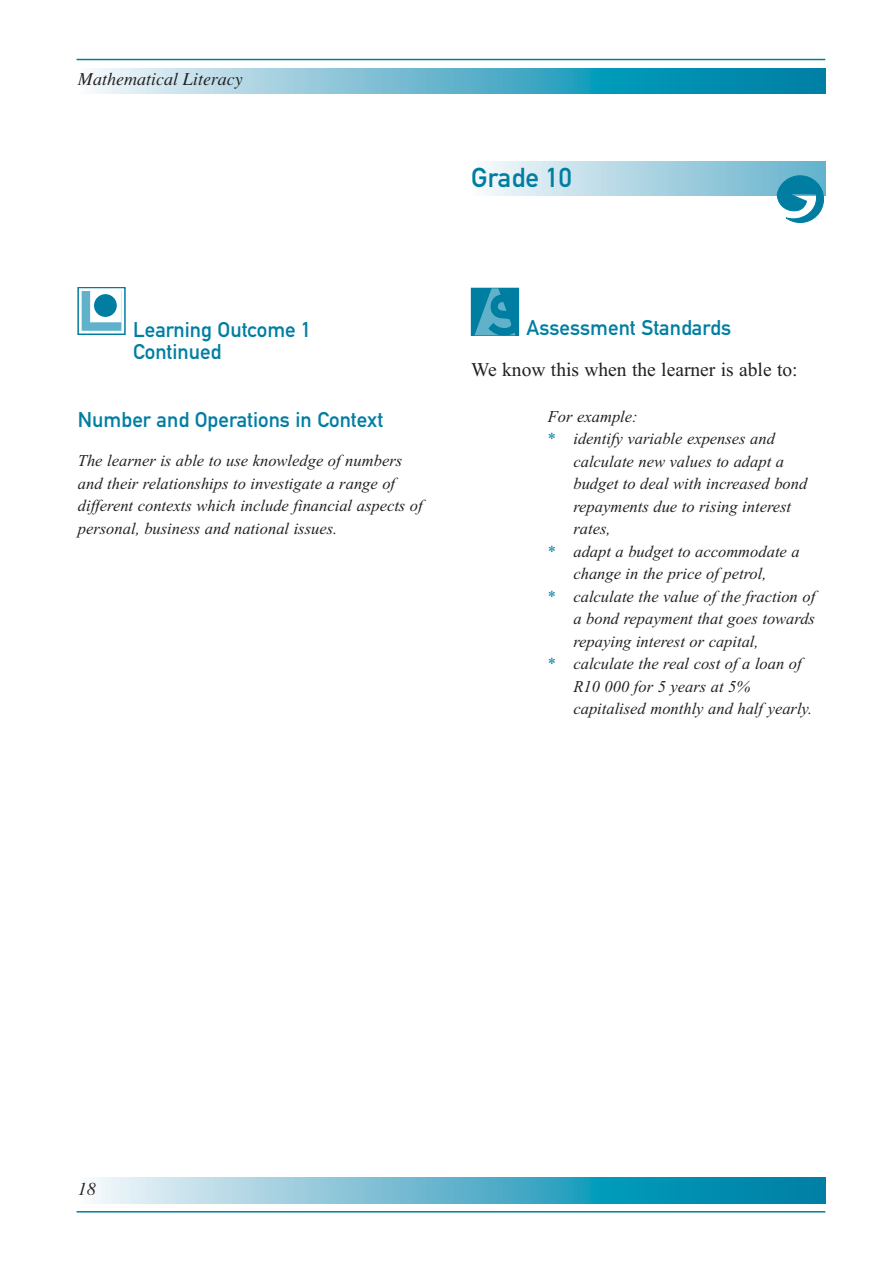
<style>
.page{position:relative;width:893px;height:1263px;background:#fff}
.page>*{position:absolute;margin:0;border:0;box-sizing:border-box;transform-origin:0 0}
.t1{font:27px "DIN Mittelschrift Alternate";color:#007ea2}
.t2{font:21px/22.5px "DIN Mittelschrift Alternate";color:#007ea2}
.t3{font:19.5px "Times New Roman";color:#231f20}
.t4{font:italic 18px "Times";color:#231f20}
.t5{font:italic 16.5px/22.5px "Times New Roman";color:#231f20}
.s1{font-style:normal;color:#007ea2}
</style>
<div class="page">
<hr style="left:77px;top:59px;width:748px;height:1px;background:#007ea2">
<svg style="left:93px;top:68px;width:732px;height:26px;background:#5fb4cc"></svg>
<hr style="left:77px;top:1211px;width:748px;height:2px;background:#007ea2">
<svg style="left:93px;top:1178px;width:732px;height:25px;background:#5fb4cc"></svg>
<div style="left:470px;top:162px;width:355px;height:34px;background:linear-gradient(to right,#f8fafc,#62b0cb)"></div>
<svg style="left:776px;top:175px;width:48px;height:48px"></svg>
<div style="left:76px;top:288px;width:55px;height:50px;background:linear-gradient(to right,#fff,#fff)"></div>
<div style="left:77px;top:288px;width:49px;height:47px;border:2px solid #007ea2"></div>
<div style="left:82px;top:291px;width:39px;height:40px;background:#60b2cb;border:2px solid #60b2cb"></div>
<div style="left:90px;top:291px;width:31px;height:31px;background:#fff"></div>
<div style="left:94px;top:294px;width:23px;height:23px;background:#007ea2;border:2px solid #007ea2;border-radius:50%"></div>
<div style="left:470px;top:288px;width:54px;height:50px;background:linear-gradient(to bottom,#fff,#fff)"></div>
<div style="left:471px;top:288px;width:48px;height:48px;background:#007ea2"></div>
<svg style="left:473px;top:288px;width:46px;height:49px"></svg>
<p class="t4" style="left:78px;top:73px;width:166px">Mathematical Literacy</p>
<h1 class="t1" style="left:471px;top:168px;width:102px">Grade 10</h1>
<p class="t2" style="left:133px;top:320px;width:180px">Learning Outcome 1<br>Continued</p>
<p class="t2" style="left:78px;top:410px;width:307px">Number and Operations in Context</p>
<p class="t5" style="left:78px;top:451px;width:346px">The learner is able to use knowledge of numbers and their relationships to investigate a range of different contexts which include financial aspects of personal, business and national issues.</p>
<p class="t2" style="left:526px;top:319px;width:206px">Assessment Standards</p>
<p class="t3" style="left:471px;top:362px;width:328px">We know this when the learner is able to:</p>
<p class="t5" style="left:548px;top:407px;width:91px">For example:</p>
<p class="t5" style="left:548px;top:429px;width:229px"><span class="s1">*</span> identify variable expenses and</p>
<p class="t5" style="left:573px;top:452px;width:212px">calculate new values to adapt a</p>
<p class="t5" style="left:573px;top:474px;width:235px">budget to deal with increased bond</p>
<p class="t5" style="left:573px;top:497px;width:219px">repayments due to rising interest</p>
<p class="t5" style="left:573px;top:519px;width:39px">rates,</p>
<p class="t5" style="left:548px;top:542px;width:253px"><span class="s1">*</span> adapt a budget to accommodate a</p>
<p class="t5" style="left:573px;top:564px;width:195px">change in the price of petrol,</p>
<p class="t5" style="left:548px;top:587px;width:269px"><span class="s1">*</span> calculate the value of the fraction of</p>
<p class="t5" style="left:573px;top:609px;width:243px">a bond repayment that goes towards</p>
<p class="t5" style="left:573px;top:632px;width:187px">repaying interest or capital,</p>
<p class="t5" style="left:548px;top:654px;width:255px"><span class="s1">*</span> calculate the real cost of a loan of</p>
<p class="t5" style="left:573px;top:677px;width:178px">R10 000 for 5 years at 5%</p>
<p class="t5" style="left:573px;top:699px;width:240px">capitalised monthly and half yearly.</p>
<p class="t4" style="left:78px;top:1182px;width:19px">18</p>
</div>
